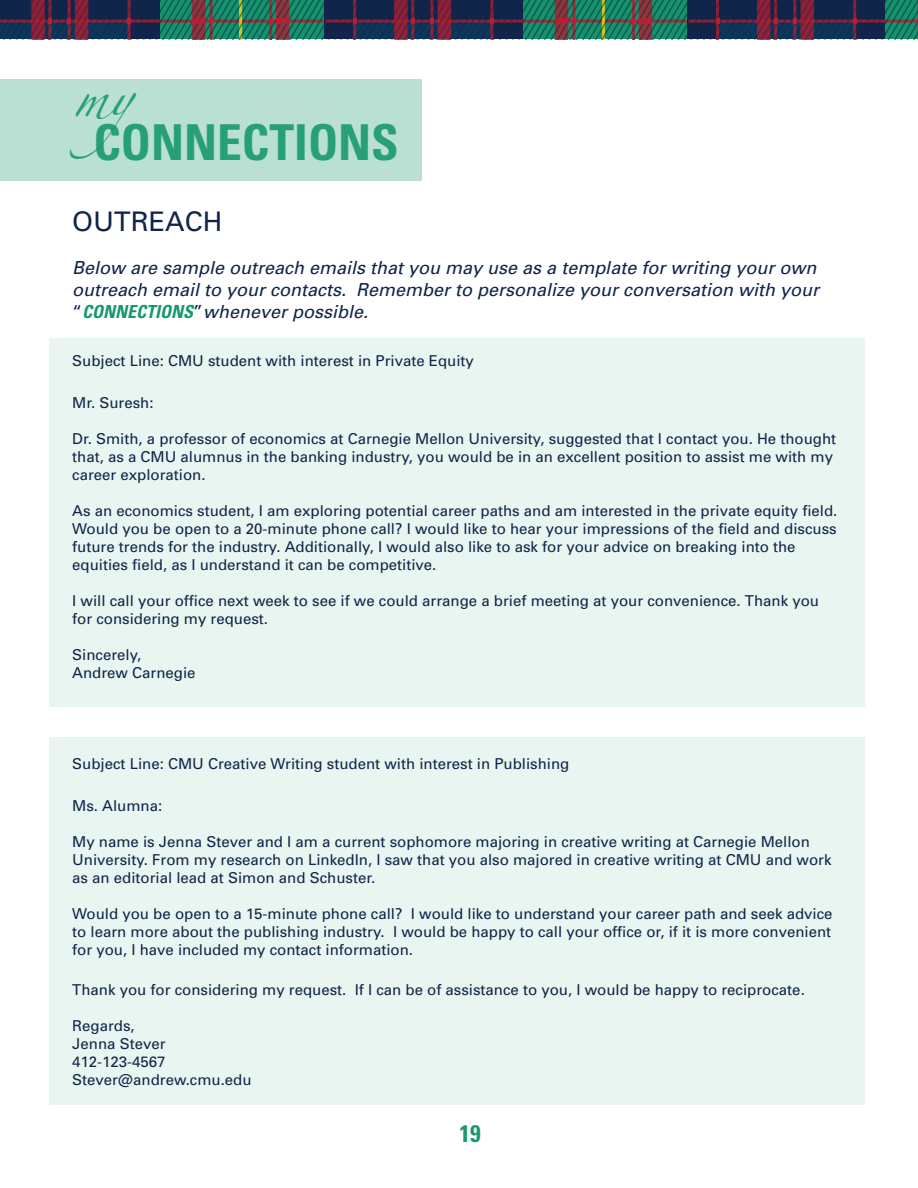
<style>
.page{position:relative;width:918px;height:1188px;background:#fff}
.page>*{position:absolute;margin:0;border:0;box-sizing:border-box;transform-origin:0 0}
.t1{font:700 condensed 49.5px "Univers";color:rgb(23 153 108/.9)}
.t2{font:40.65px "Zapfino";color:rgb(23 153 108/.9)}
.t3{font:27px "Univers";color:#102549}
.t4{font:700 condensed 23.85px "Univers";color:#17996c}
.t5{font:italic 18px/21.6px "Univers";color:#102549}
.t6{font:15px/18px "Univers";color:#102549}
.s1{font-style:normal}
.s2{font-weight:700;font-stretch:condensed;color:#17996c}
</style>
<div class="page">
<div style="left:50px;top:338px;width:816px;height:369px;background:#e8f5f0"></div>
<div style="left:50px;top:737px;width:816px;height:367px;background:#e8f5f0"></div>
<div style="left:0;top:80px;width:422px;height:101px;background:#b9e0d3"></div>
<svg style="left:0;top:0;width:918px;height:40px;background:#344651"></svg>
<div style="left:276px;top:18px;width:14px;height:6px;background:#b82137"></div>
<div style="left:192px;top:18px;width:14px;height:6px;background:#b82137"></div>
<h2 class="t2" style="left:74px;top:78px;width:103px">my</h2>
<h1 class="t1" style="left:93px;top:112px;width:307px">CONNECTIONS</h1>
<h3 class="t3" style="left:72px;top:206px;width:152px">OUTREACH</h3>
<p class="t5" style="left:72px;top:257px;width:749px">Below are sample outreach emails that you may use as a template for writing your own outreach email to your contacts. Remember to personalize your conversation with your <span class="s1">“</span><span class="s2">CONNECTIONS</span><span class="s1">”</span>whenever possible.</p>
<p class="t6" style="left:72px;top:352px;width:403px">Subject Line: CMU student with interest in Private Equity</p>
<p class="t6" style="left:72px;top:394px;width:83px">Mr. Suresh:</p>
<p class="t6" style="left:72px;top:430px;width:765px">Dr. Smith, a professor of economics at Carnegie Mellon University, suggested that I contact you. He thought that, as a CMU alumnus in the banking industry, you would be in an excellent position to assist me with my career exploration.</p>
<p class="t6" style="left:72px;top:502px;width:767px">As an economics student, I am exploring potential career paths and am interested in the private equity field.<br>Would you be open to a 20-minute phone call? I would like to hear your impressions of the field and discuss future trends for the industry. Additionally, I would also like to ask for your advice on breaking into the equities field, as I understand it can be competitive.</p>
<p class="t6" style="left:72px;top:592px;width:748px">I will call your office next week to see if we could arrange a brief meeting at your convenience. Thank you for considering my request.</p>
<p class="t6" style="left:72px;top:646px;width:125px">Sincerely,<br>Andrew Carnegie</p>
<p class="t6" style="left:72px;top:755px;width:499px">Subject Line: CMU Creative Writing student with interest in Publishing</p>
<p class="t6" style="left:72px;top:797px;width:92px">Ms. Alumna:</p>
<p class="t6" style="left:72px;top:833px;width:761px">My name is Jenna Stever and I am a current sophomore majoring in creative writing at Carnegie Mellon<br>University. From my research on LinkedIn, I saw that you also majored in creative writing at CMU and work as an editorial lead at Simon and Schuster.</p>
<p class="t6" style="left:72px;top:905px;width:762px;text-align:justify">Would you be open to a 15-minute phone call? I would like to understand your career path and seek advice to learn more about the publishing industry. I would be happy to call your office or, if it is more convenient for you, I have included my contact information.</p>
<p class="t6" style="left:72px;top:981px;width:734px">Thank you for considering my request. If I can be of assistance to you, I would be happy to reciprocate.</p>
<p class="t6" style="left:72px;top:1017px;width:181px">Regards,<br>Jenna Stever<br>412-123-4567<br>Stever@andrew.cmu.edu</p>
<h3 class="t4" style="left:459px;top:1119px;width:23px">19</h3>
</div>
